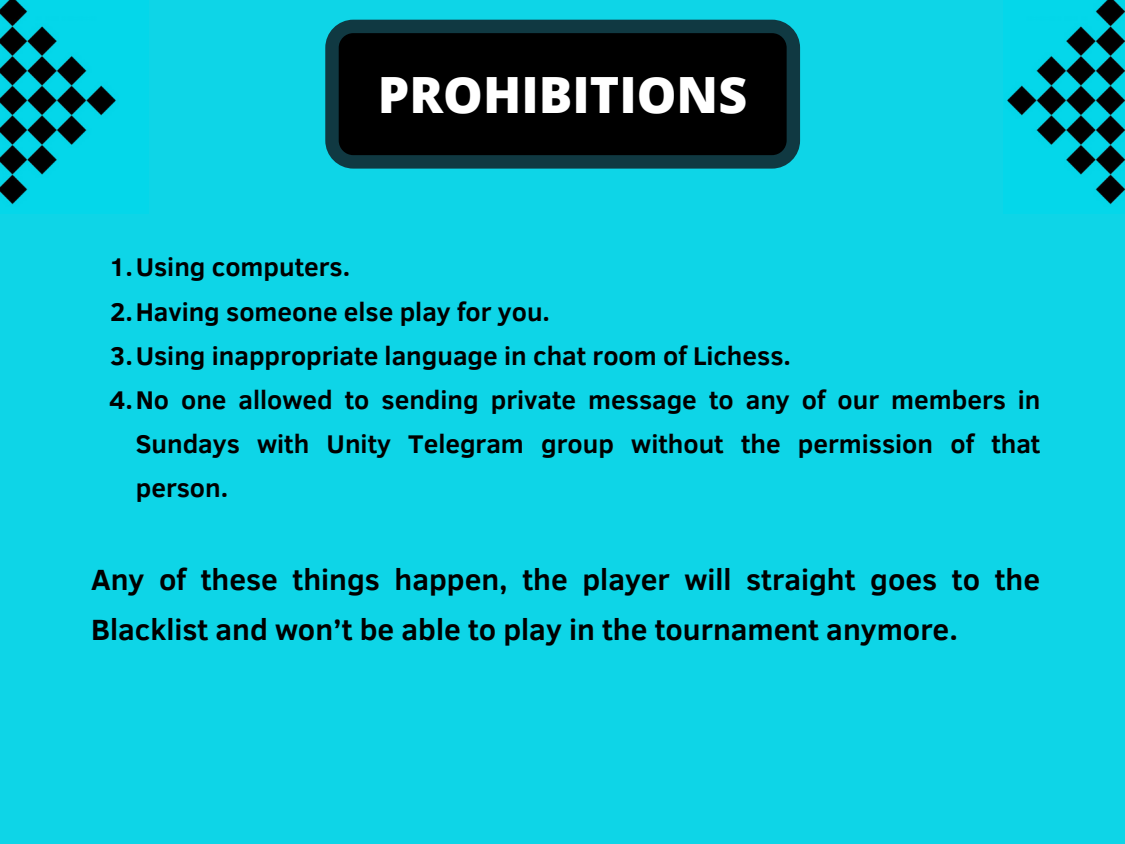
<style>
.page{position:relative;width:1125px;height:844px;background:#0ed5e7}
.page>*{position:absolute;margin:0;border:0;box-sizing:border-box;transform-origin:0 0}
.t1{font:800 50px "Open Sans";color:#fff}
.t2{font:700 30px/50.6px "Clear Sans";color:#000}
.t3{font:700 26.25px "Clear Sans";color:#000}
</style>
<div class="page">
<img style="left:0;top:0;width:119px;height:207px">
<img style="left:1004px;top:0;width:121px;height:207px">
<svg style="left:325px;top:20px;width:475px;height:149px;background:#030f11"></svg>
<h1 class="t1" style="left:378px;top:59px;width:371px">PROHIBITIONS</h1>
<p class="t3" style="left:109px;top:248px;width:243px">1.Using computers.</p>
<p class="t3" style="left:110px;top:292px;width:441px">2.Having someone else play for you.</p>
<p class="t3" style="left:110px;top:336px;width:682px">3.Using inappropriate language in chat room of Lichess.</p>
<p class="t3" style="left:109px;top:380px;width:933px">4.No one allowed to sending private message to any of our members in</p>
<p class="t3" style="left:136px;top:424px;width:906px">Sundays with Unity Telegram group without the permission of that</p>
<p class="t3" style="left:136px;top:468px;width:94px">person.</p>
<p class="t2" style="left:91px;top:552px;width:951px">Any of these things happen, the player will straight goes to the<br>Blacklist and won’t be able to play in the tournament anymore.</p>
</div>
